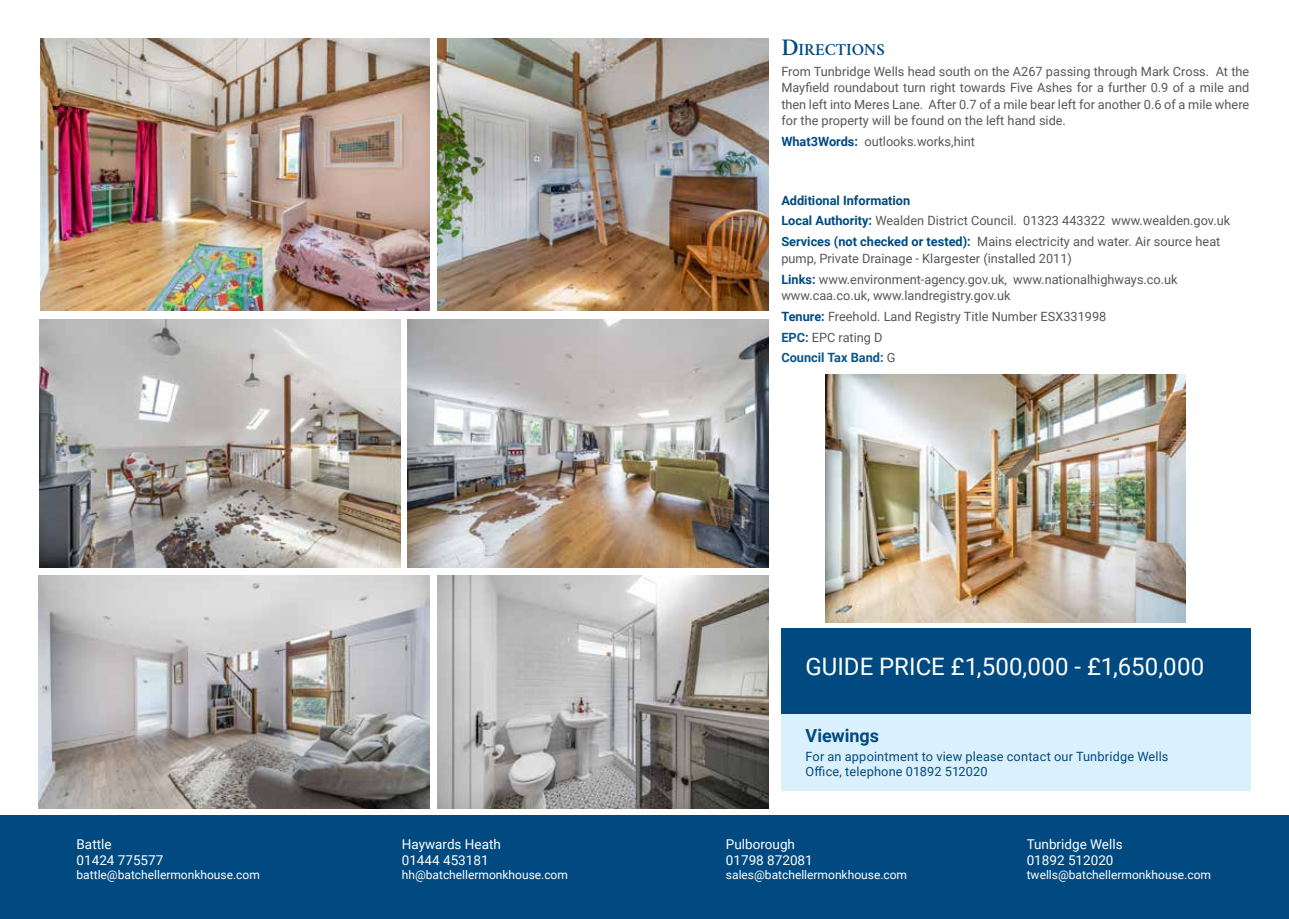
<style>
.page{position:relative;width:1289px;height:919px;background:#fff}
.page>*{position:absolute;margin:0;border:0;box-sizing:border-box;transform-origin:0 0}
.t1{font:24px "Roboto";letter-spacing:.005em;color:#fff}
.t2{font:700 18px "Roboto";color:#004a81}
.t3{font:600 16.8px "Crimson";color:#004a81}
.t4{font:13.5px/16.2px "Roboto";color:#fff}
.t5{font:12.75px/20.7px "Roboto";color:#575756}
.t6{font:12.75px/15px "Roboto";letter-spacing:.015em;color:#004a81}
.t7{font:12px "Roboto";color:#fff}
.s1{font-size:24px}
.s2{font-weight:700;color:#004a81}
.s3{font-weight:700;color:#0f5589}
</style>
<div class="page">
<div style="left:0;top:815px;width:1288px;height:103px;background:#004a81"></div>
<div style="left:781px;top:714px;width:469px;height:76px;background:#dbf0fd"></div>
<div style="left:781px;top:628px;width:469px;height:86px;background:#004a81"></div>
<img style="left:40px;top:38px;width:389px;height:273px">
<img style="left:437px;top:39px;width:331px;height:272px">
<img style="left:39px;top:319px;width:362px;height:248px">
<img style="left:408px;top:319px;width:360px;height:248px">
<img style="left:437px;top:575px;width:331px;height:233px">
<img style="left:38px;top:575px;width:391px;height:233px">
<img style="left:825px;top:374px;width:360px;height:248px">
<p class="t4" style="left:77px;top:835px;width:88px">Battle<br>01424 775577</p>
<p class="t7" style="left:77px;top:866px;width:185px">battle@batchellermonkhouse.com</p>
<p class="t4" style="left:402px;top:835px;width:101px">Haywards Heath<br>01444 453181</p>
<p class="t7" style="left:402px;top:866px;width:168px">hh@batchellermonkhouse.com</p>
<h3 class="t3" style="left:781px;top:39px;width:105px"><span class="s1">D</span>IRECTIONS</h3>
<p class="t5" style="left:781px;top:63px;width:469px;line-height:16.5px;text-align:justify">From Tunbridge Wells head south on the A267 passing through Mark Cross. At the Mayfield roundabout turn right towards Five Ashes for a further 0.9 of a mile and then left into Meres Lane. After 0.7 of a mile bear left for another 0.6 of a mile where for the property will be found on the left hand side.</p>
<p class="t5" style="left:781px;top:131px;width:195px"><span class="s2">What3Words:</span> outlooks.works,hint</p>
<p class="t5" style="left:781px;top:189px;width:450px"><span class="s2">Additional Information<br>Local Authority:</span> Wealden District Council. 01323 443322 www.wealden.gov.uk<br><span class="s2">Services (not checked or tested):</span> Mains electricity and water. Air source heat</p>
<p class="t5" style="left:781px;top:247px;width:398px">pump, Private Drainage - Klargester (installed 2011)<br><span class="s2">Links:</span> www.environment-agency.gov.uk, www.nationalhighways.co.uk</p>
<p class="t5" style="left:781px;top:284px;width:326px">www.caa.co.uk, www.landregistry.gov.uk<br><span class="s2">Tenure:</span> Freehold. Land Registry Title Number ESX331998<br><span class="s3">EPC:</span> EPC rating D<br><span class="s3">Council Tax Band:</span> G</p>
<h1 class="t1" style="left:805px;top:649px;width:400px">GUIDE PRICE £1,500,000 - £1,650,000</h1>
<h2 class="t2" style="left:805px;top:727px;width:75px">Viewings</h2>
<p class="t6" style="left:805px;top:748px;width:364px">For an appointment to view please contact our Tunbridge Wells<br>Office, telephone 01892 512020</p>
<p class="t4" style="left:726px;top:835px;width:88px">Pulborough<br>01798 872081</p>
<p class="t7" style="left:726px;top:866px;width:183px">sales@batchellermonkhouse.com</p>
<p class="t4" style="left:1026px;top:835px;width:97px">Tunbridge Wells<br>01892 512020</p>
<p class="t7" style="left:1026px;top:866px;width:186px">twells@batchellermonkhouse.com</p>
</div>
